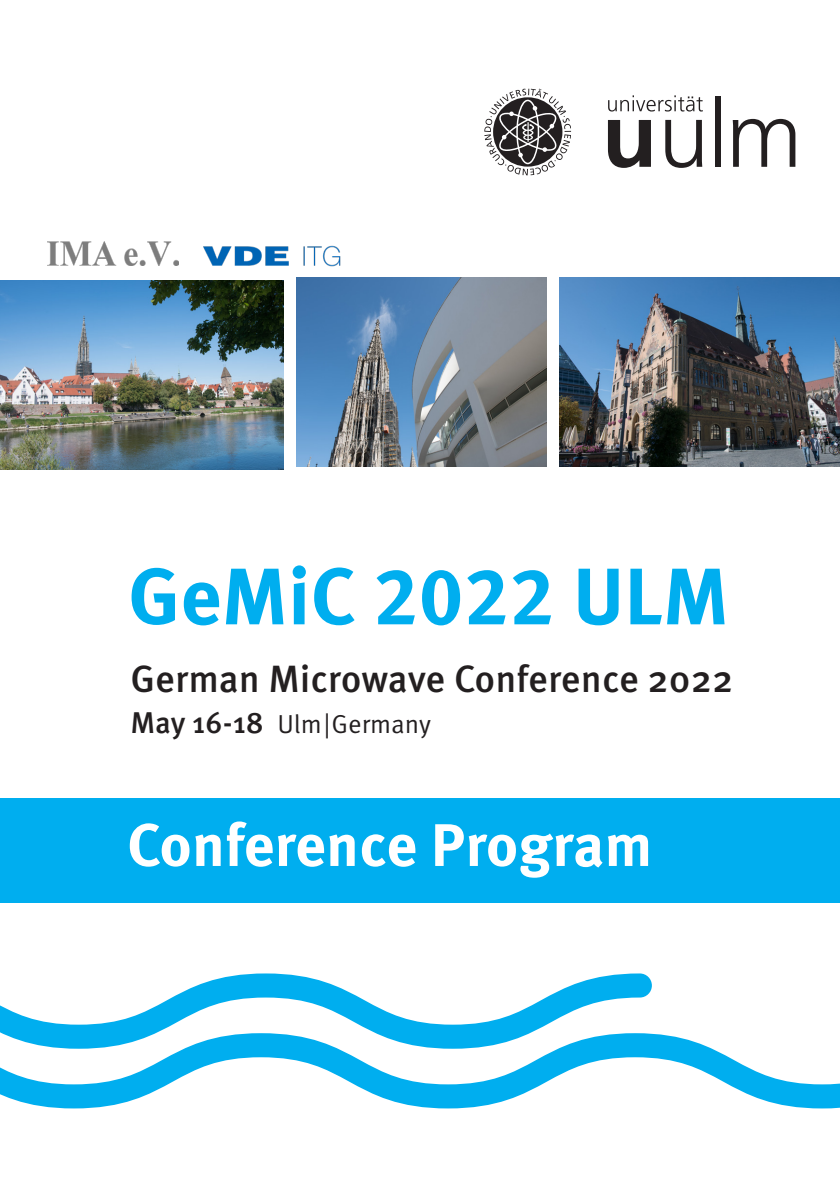
<style>
.page{position:relative;width:840px;height:1191px;background:#fff}
.page>*{position:absolute;margin:0;border:0;box-sizing:border-box;transform-origin:0 0}
.t1{font:700 80px "Meta OT";color:#00aeef}
.t2{font:700 60px "Meta OT";color:#fff}
.t3{font:500 38px "Meta OT";color:#231f20}
.t4{font:26px "Meta OT Norm";color:#231f20}
.s1{font-family:"Meta OT";font-weight:500;font-size:30px}
</style>
<div class="page">
<div style="left:0;top:797px;width:839px;height:105px;background:#00aeef"></div>
<img style="left:0;top:280px;width:283px;height:189px">
<img style="left:296px;top:278px;width:250px;height:189px">
<img style="left:559px;top:278px;width:280px;height:189px">
<img style="left:47px;top:242px;width:131px;height:23px">
<img style="left:203px;top:245px;width:138px;height:22px">
<svg style="left:607px;top:120px;width:43px;height:48px"></svg>
<svg style="left:665px;top:120px;width:36px;height:48px"></svg>
<div style="left:714px;top:96px;width:6px;height:71px;background:#231f20"></div>
<svg style="left:732px;top:119px;width:63px;height:48px"></svg>
<svg style="left:608px;top:95px;width:94px;height:16px"></svg>
<svg style="left:484px;top:89px;width:86px;height:86px"></svg>
<svg style="left:0;top:973px;width:651px;height:60px"></svg>
<svg style="left:0;top:1033px;width:839px;height:75px"></svg>
<h1 class="t1" style="left:128px;top:546px;width:602px">GeMiC 2022 ULM</h1>
<p class="t3" style="left:130px;top:655px;width:604px">German Microwave Conference 2022</p>
<p class="t4" style="left:130px;top:708px;width:302px"><span class="s1">May 16-18</span> Ulm|Germany</p>
<h2 class="t2" style="left:127px;top:807px;width:526px">Conference Program</h2>
</div>
